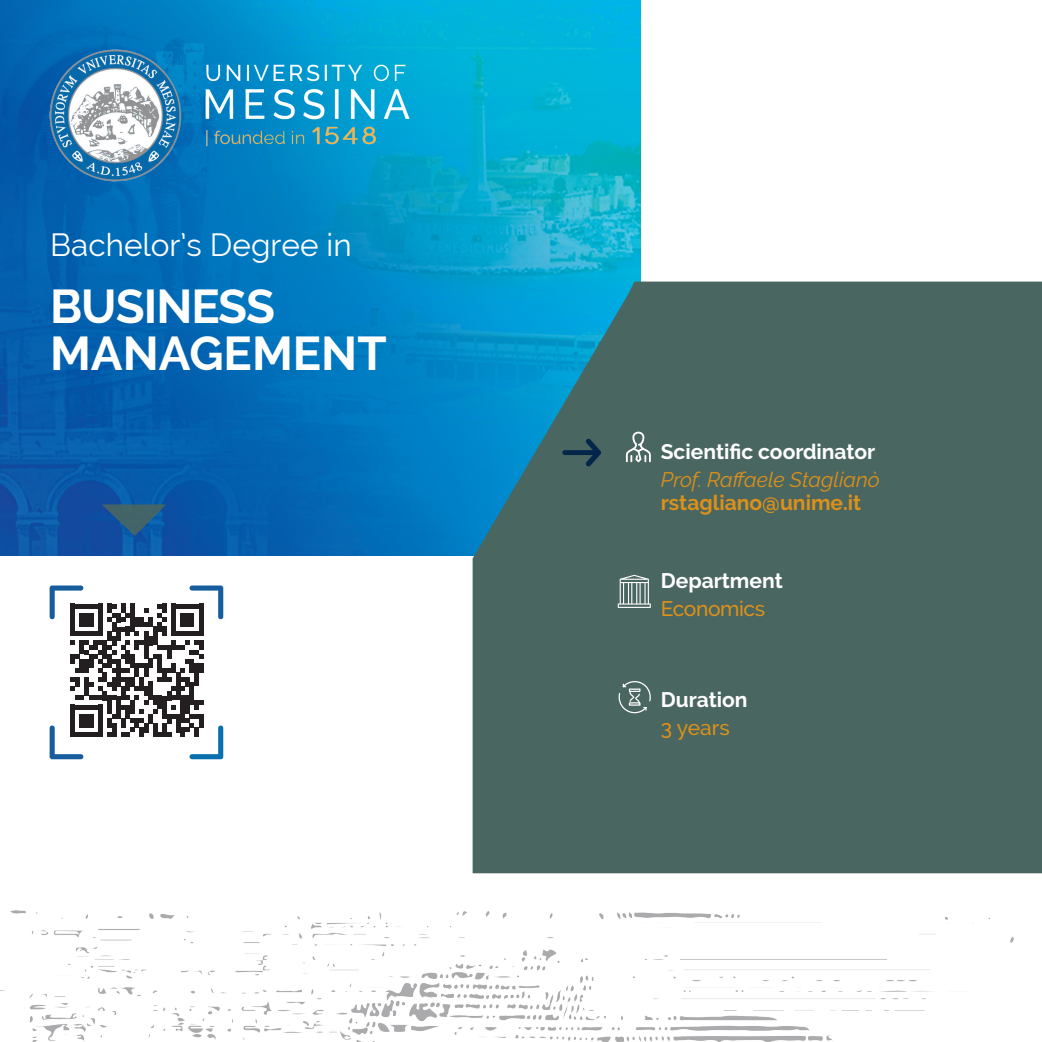
<style>
.page{position:relative;width:1042px;height:1042px;background:#fff}
.page>*{position:absolute;margin:0;border:0;box-sizing:border-box;transform-origin:0 0}
.t1{font:700 47.25px "Raleway";letter-spacing:-.01em;color:#fff}
.t2{font:31.5px "Raleway";color:#fff}
.t3{font:700 21px "Raleway";color:#fff}
.t4{font:italic 21px "Raleway";color:#db911a}
.t5{font:700 21px "Raleway";color:#db911a}
.t6{font:500 21px "Raleway";letter-spacing:-.02em;color:#db911a}
</style>
<div class="page">
<img style="left:0;top:0;width:640px;height:556px">
<img style="left:0;top:17px;width:463px;height:187px">
<svg style="left:472px;top:282px;width:570px;height:576px;background:#446969"></svg>
<svg style="left:618px;top:679px;width:34px;height:34px"></svg>
<svg style="left:626px;top:432px;width:25px;height:30px"></svg>
<svg style="left:618px;top:575px;width:33px;height:33px"></svg>
<svg style="left:562px;top:438px;width:39px;height:28px"></svg>
<svg style="left:102px;top:504px;width:64px;height:32px;background:#265b86"></svg>
<img style="left:0;top:858px;width:1042px;height:184px">
<svg style="left:50px;top:585px;width:173px;height:174px"></svg>
<hr style="left:199px;top:714px;width:4px;height:13px;background:#231f20">
<p class="t2" style="left:50px;top:227px;width:303px">Bachelor’s Degree in</p>
<p class="t1" style="left:50px;top:280px;width:227px">BUSINESS</p>
<p class="t1" style="left:50px;top:326px;width:338px">MANAGEMENT</p>
<p class="t3" style="left:661px;top:439px;width:216px">Scientific coordinator</p>
<p class="t4" style="left:661px;top:467px;width:221px">Prof. Raffaele Staglianò</p>
<p class="t5" style="left:661px;top:490px;width:202px">rstagliano@unime.it</p>
<p class="t3" style="left:661px;top:569px;width:123px">Department</p>
<p class="t6" style="left:661px;top:597px;width:106px">Economics</p>
<p class="t3" style="left:661px;top:688px;width:88px">Duration</p>
<p class="t6" style="left:661px;top:716px;width:71px">3 years</p>
</div>
